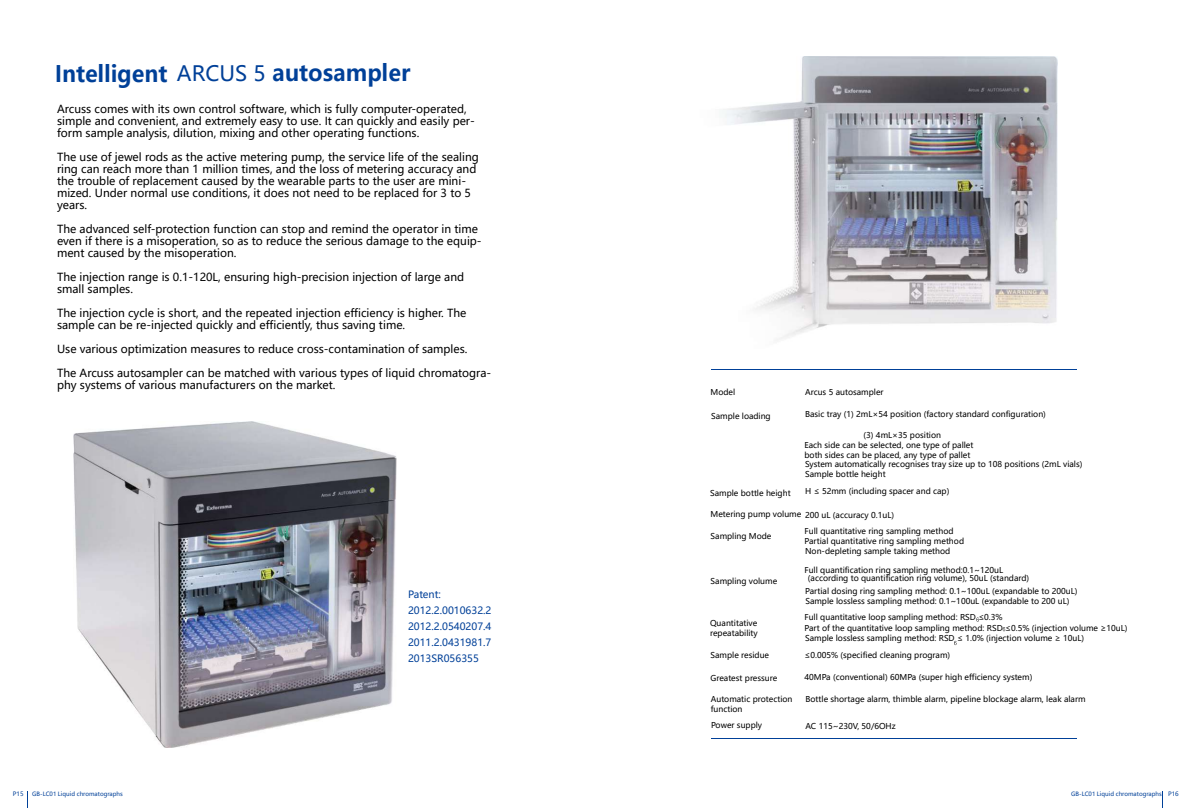
<style>
.page{position:relative;width:1191px;height:808px;background:#fff}
.page>*{position:absolute;margin:0;border:0;box-sizing:border-box;transform-origin:0 0}
.t1{font:700 22.6px "Microsoft Ya Hei";color:#004098;scale:.96 1}
.t2{font:11px/12px "Microsoft Ya Hei";color:#000}
.t3{font:10px/16px "Microsoft Ya Hei";color:#004098}
.t4{font:8px/9.6px "Microsoft Ya Hei";color:#000}
.t5{font:6px "Microsoft Ya Hei";color:#004098}
.t6{font:5.8px "Microsoft Ya Hei";color:#004098}
.s1{font-weight:400;font-size:21px}
.s2{font-size:6px}
</style>
<div class="page">
<svg style="left:27px;top:791px;width:1px;height:17px"></svg>
<svg style="left:1162px;top:791px;width:1px;height:17px"></svg>
<hr style="left:711px;top:369px;width:365px;height:1px;background:#004098">
<hr style="left:711px;top:739px;width:365px;height:1px;background:#004098">
<img style="left:722px;top:56px;width:335px;height:284px">
<img style="left:73px;top:421px;width:324px;height:326px">
<h1 class="t1" style="left:55px;top:58px;width:372px">Intelligent <span class="s1">ARCUS 5</span> autosampler</h1>
<h2 class="t2" style="left:57px;top:102px;width:419px">Arcuss comes with its own control software, which is fully computer-operated, simple and convenient, and extremely easy to use. It can quickly and easily per&shy;form sample analysis, dilution, mixing and other operating functions.</h2>
<p class="t2" style="left:57px;top:150px;width:423px">The use of jewel rods as the active metering pump, the service life of the sealing ring can reach more than 1 million times, and the loss of metering accuracy and the trouble of replacement caused by the wearable parts to the user are mini&shy;mized. Under normal use conditions, it does not need to be replaced for 3 to 5 years.</p>
<h2 class="t2" style="left:57px;top:222px;width:426px">The advanced self-protection function can stop and remind the operator in time even if there is a misoperation, so as to reduce the serious damage to the equip&shy;ment caused by the misoperation.</h2>
<h2 class="t2" style="left:57px;top:270px;width:409px">The injection range is 0.1-120L, ensuring high-precision injection of large and small samples.</h2>
<h2 class="t2" style="left:57px;top:306px;width:411px">The injection cycle is short, and the repeated injection efficiency is higher. The sample can be re-injected quickly and efficiently, thus saving time.</h2>
<h2 class="t2" style="left:57px;top:336px;width:436px;line-height:24px">Use various optimization measures to reduce cross-contamination of samples.<br>The Arcuss autosampler can be matched with various types of liquid chromatogra-</h2>
<h2 class="t2" style="left:57px;top:378px;width:280px">phy systems of various manufacturers on the market.</h2>
<p class="t3" style="left:408px;top:586px;width:85px">Patent:<br>2012.2.0010632.2<br>2012.2.0540207.4<br>2011.2.0431981.7<br>2013SR056355</p>
<p class="t4" style="left:710px;top:387px;width:26px">Model</p>
<p class="t4" style="left:711px;top:411px;width:61px">Sample loading</p>
<p class="t4" style="left:805px;top:387px;width:80px">Arcus 5 autosampler</p>
<p class="t4" style="left:805px;top:409px;width:242px">Basic tray (1) 2mL×54 position (factory standard configuration)</p>
<p class="t4" style="left:863px;top:430px;width:79px">(3) 4mL×35 position</p>
<p class="t4" style="left:804px;top:440px;width:170px">Each side can be selected, one type of pallet both sides can be placed, any type of pallet</p>
<p class="t4" style="left:805px;top:459px;width:279px">System automatically recognises tray size up to 108 positions (2mL vials)<br>Sample bottle height</p>
<p class="t4" style="left:805px;top:486px;width:146px">H ≤ 52mm (including spacer and cap)</p>
<p class="t4" style="left:804px;top:506px;width:151px;line-height:16.2px">200 uL (accuracy 0.1uL)<br>Full quantitative ring sampling method</p>
<p class="t4" style="left:804px;top:536px;width:161px">Partial quantitative ring sampling method<br>Non-depleting sample taking method</p>
<p class="t4" style="left:805px;top:586px;width:274px;line-height:9.9px">Partial dosing ring sampling method: 0.1~100uL (expandable to 200uL)<br>Sample lossless sampling method: 0.1~100uL (expandable to 200 uL)</p>
<p class="t4" style="left:804px;top:611px;width:324px;line-height:11px">Full quantitative loop sampling method: RSD ≤0.3%<br>Part of the quantitative loop sampling method: RSD ≤0.5% (injection volume ≥10uL)</p>
<p class="t4" style="left:804px;top:629px;width:281px;line-height:16.8px">Sample lossless sampling method: RSD ≤ 1.0% (injection volume ≥ 10uL) ≤0.005% (specified cleaning program)</p>
<p class="t4" style="left:804px;top:672px;width:229px">40MPa (conventional) 60MPa (super high efficiency system)</p>
<p class="t4" style="left:805px;top:694px;width:282px">Bottle shortage alarm, thimble alarm, pipeline blockage alarm, leak alarm</p>
<p class="t4" style="left:805px;top:721px;width:92px">AC 115~230V, 50/6OHz</p>
<p class="t4" style="left:710px;top:488px;width:82px">Sample bottle height</p>
<p class="t4" style="left:710px;top:509px;width:92px">Metering pump volume</p>
<p class="t4" style="left:710px;top:531px;width:62px">Sampling Mode</p>
<p class="t4" style="left:710px;top:576px;width:68px">Sampling volume</p>
<p class="t4" style="left:808px;top:567px;width:223px;line-height:7.1px;text-indent:-4px">Full quantification ring sampling method:0.1~120uL (according to quantification ring volume), 50uL (standard)</p>
<p class="t4" style="left:710px;top:618px;width:49px">Quantitative repeatability</p>
<p class="t4" style="left:710px;top:649px;width:60px">Sample residue</p>
<p class="t4" style="left:710px;top:673px;width:68px">Greatest pressure</p>
<p class="t4" style="left:711px;top:720px;width:53px">Power supply</p>
<p class="t4" style="left:711px;top:694px;width:83px">Automatic protection function</p>
<p class="t5" style="left:13px;top:790px;width:12px">P15</p>
<p class="t6" style="left:32px;top:790px;width:92px">GB-LC01 Liquid chromatographs</p>
<p class="t6" style="left:1071px;top:790px;width:109px">GB-LC01 Liquid chromatographs <span class="s2">P16</span></p>
</div>
